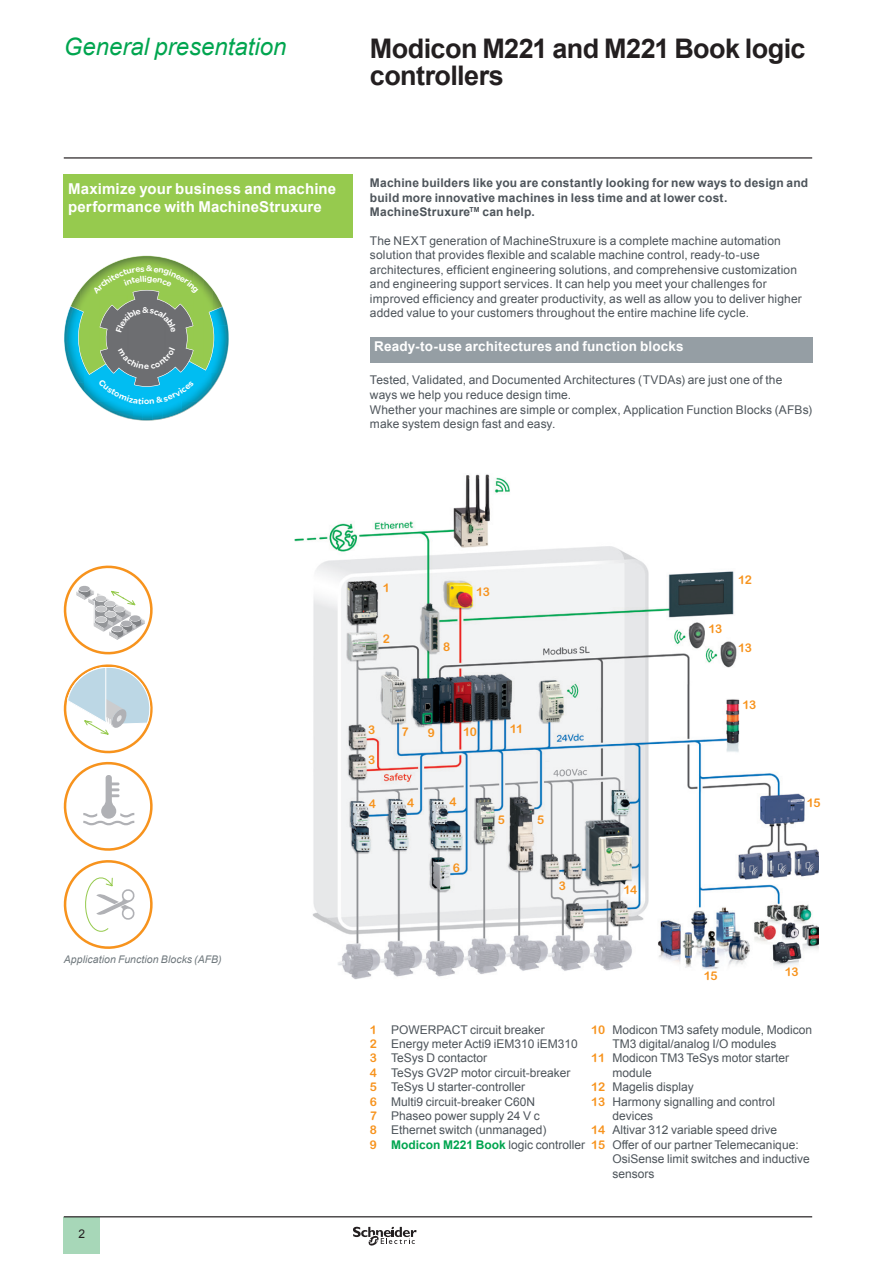
<style>
.page{position:relative;width:893px;height:1263px;background:#fff}
.page>*{position:absolute;margin:0;border:0;box-sizing:border-box;transform-origin:0 0}
.t1{font:700 27px/27px "Arial";letter-spacing:-.02em;color:#231f20}
.t2{font:italic 24px "Arial";color:#00a54f}
.t3{font:700 15px/18px "Arial";letter-spacing:.01em;color:#fff}
.t4{font:700 13.5px "Arial";letter-spacing:.015em;color:#fff}
.t5{font:12px/14.4px "Arial";letter-spacing:.005em;color:#4d545a}
.t6{font:700 12px/14.4px "Arial";letter-spacing:.015em;color:#4d545a}
.t7{font:700 12px "Arial Rounded MT Pro";letter-spacing:-.04em;color:#f7931d}
.t8{font:12px "Arial";color:#231f20}
.t9{font:italic 10.5px "Arial";letter-spacing:.01em;color:#6e777c}
.t10{font:900 8.85px "SE Optimist";color:#fff}
.s1{font-family:"Arial Rounded MT Pro";font-weight:700;color:#f7931d}
.s2{font-weight:700;color:#00a54f}
</style>
<div class="page">
<div style="left:64px;top:1217px;width:36px;height:37px;background:#a7d7b8"></div>
<hr style="left:64px;top:1216px;width:748px;height:1px;background:#231f20">
<svg style="left:353px;top:1226px;width:64px;height:20px"></svg>
<hr style="left:64px;top:157px;width:748px;height:2px;background:#231f20">
<div style="left:370px;top:337px;width:442px;height:26px;background:#959ea4"></div>
<div style="left:64px;top:174px;width:289px;height:64px;background:#96ca4e"></div>
<svg style="left:64px;top:566px;width:89px;height:88px"></svg>
<svg style="left:64px;top:664px;width:89px;height:89px"></svg>
<svg style="left:64px;top:762px;width:89px;height:89px"></svg>
<svg style="left:64px;top:860px;width:89px;height:89px"></svg>
<img style="left:294px;top:474px;width:525px;height:506px">
<svg style="left:64px;top:255px;width:165px;height:166px"></svg>
<h2 class="t2" style="left:64px;top:31px;width:224px">General presentation</h2>
<h1 class="t1" style="left:370px;top:36px;width:437px">Modicon M221 and M221 Book logic controllers</h1>
<p class="t3" style="left:68px;top:180px;width:270px">Maximize your business and machine performance with MachineStruxure</p>
<p class="t10" style="left:144px;top:360px;width:6px">e</p>
<p class="t10" style="left:144px;top:395px;width:7px">o</p>
<p class="t6" style="left:370px;top:176px;width:440px">Machine builders like you are constantly looking for new ways to design and build more innovative machines in less time and at lower cost.<br>MachineStruxure<sup>TM</sup> can help.</p>
<p class="t5" style="left:370px;top:234px;width:433px">The NEXT generation of MachineStruxure is a complete machine automation solution that provides flexible and scalable machine control, ready-to-use architectures, efficient engineering solutions, and comprehensive customization and engineering support services. It can help you meet your challenges for improved efficiency and greater productivity, as well as allow you to deliver higher added value to your customers throughout the entire machine life cycle.</p>
<p class="t4" style="left:374px;top:338px;width:311px">Ready-to-use architectures and function blocks</p>
<p class="t5" style="left:370px;top:373px;width:444px">Tested, Validated, and Documented Architectures (TVDAs) are just one of the ways we help you reduce design time.<br>Whether your machines are simple or complex, Application Function Blocks (AFBs) make system design fast and easy.</p>
<p class="t9" style="left:64px;top:953px;width:160px">Application Function Blocks (AFB)</p>
<p class="t8" style="left:79px;top:1226px;width:8px">2</p>
<p class="t7" style="left:383px;top:581px;width:9px">1</p>
<p class="t7" style="left:383px;top:631px;width:9px">2</p>
<p class="t7" style="left:443px;top:640px;width:9px">8</p>
<p class="t7" style="left:476px;top:585px;width:15px">13</p>
<p class="t7" style="left:368px;top:722px;width:9px">3</p>
<p class="t7" style="left:402px;top:724px;width:9px">7</p>
<p class="t7" style="left:428px;top:726px;width:9px">9</p>
<p class="t7" style="left:463px;top:724px;width:15px">10</p>
<p class="t7" style="left:368px;top:752px;width:9px">3</p>
<p class="t7" style="left:369px;top:797px;width:9px">4</p>
<p class="t7" style="left:407px;top:796px;width:9px">4</p>
<p class="t7" style="left:450px;top:795px;width:9px">4</p>
<p class="t7" style="left:453px;top:860px;width:9px">6</p>
<p class="t7" style="left:510px;top:721px;width:15px">11</p>
<p class="t7" style="left:498px;top:813px;width:9px">5</p>
<p class="t7" style="left:537px;top:813px;width:9px">5</p>
<p class="t7" style="left:559px;top:879px;width:9px">3</p>
<p class="t7" style="left:623px;top:883px;width:15px">14</p>
<p class="t7" style="left:708px;top:622px;width:15px">13</p>
<p class="t7" style="left:738px;top:572px;width:15px">12</p>
<p class="t7" style="left:738px;top:640px;width:15px">13</p>
<p class="t7" style="left:742px;top:697px;width:15px">13</p>
<p class="t7" style="left:807px;top:795px;width:15px">15</p>
<p class="t7" style="left:704px;top:969px;width:15px">15</p>
<p class="t7" style="left:785px;top:965px;width:15px">13</p>
<p class="t5" style="left:370px;top:1022px;width:217px"><span class="s1">1</span> POWERPACT circuit breaker<br><span class="s1">2</span> Energy meter Acti9 iEM310 iEM310<br><span class="s1">3</span> TeSys D contactor<br><span class="s1">4</span> TeSys GV2P motor circuit-breaker<br><span class="s1">5</span> TeSys U starter-controller<br><span class="s1">6</span> Multi9 circuit-breaker C60N<br><span class="s1">7</span> Phaseo power supply 24 V c<br><span class="s1">8</span> Ethernet switch (unmanaged)<br><span class="s1">9</span> <span class="s2">Modicon M221 Book</span> logic controller</p>
<p class="t5" style="left:591px;top:1022px;width:223px"><span class="s1">10</span> Modicon TM3 safety module, Modicon</p>
<p class="t5" style="left:612px;top:1037px;width:166px">TM3 digital/analog I/O modules</p>
<p class="t5" style="left:591px;top:1051px;width:200px"><span class="s1">11</span> Modicon TM3 TeSys motor starter</p>
<p class="t5" style="left:612px;top:1065px;width:41px">module</p>
<p class="t5" style="left:591px;top:1080px;width:104px"><span class="s1">12</span> Magelis display</p>
<p class="t5" style="left:591px;top:1094px;width:186px"><span class="s1">13</span> Harmony signalling and control</p>
<p class="t5" style="left:612px;top:1109px;width:42px">devices</p>
<p class="t5" style="left:591px;top:1123px;width:188px"><span class="s1">14</span> Altivar 312 variable speed drive</p>
<p class="t5" style="left:591px;top:1137px;width:209px"><span class="s1">15</span> Offer of our partner Telemecanique:</p>
<p class="t5" style="left:612px;top:1152px;width:199px">OsiSense limit switches and inductive</p>
<p class="t5" style="left:612px;top:1166px;width:44px">sensors</p>
</div>
